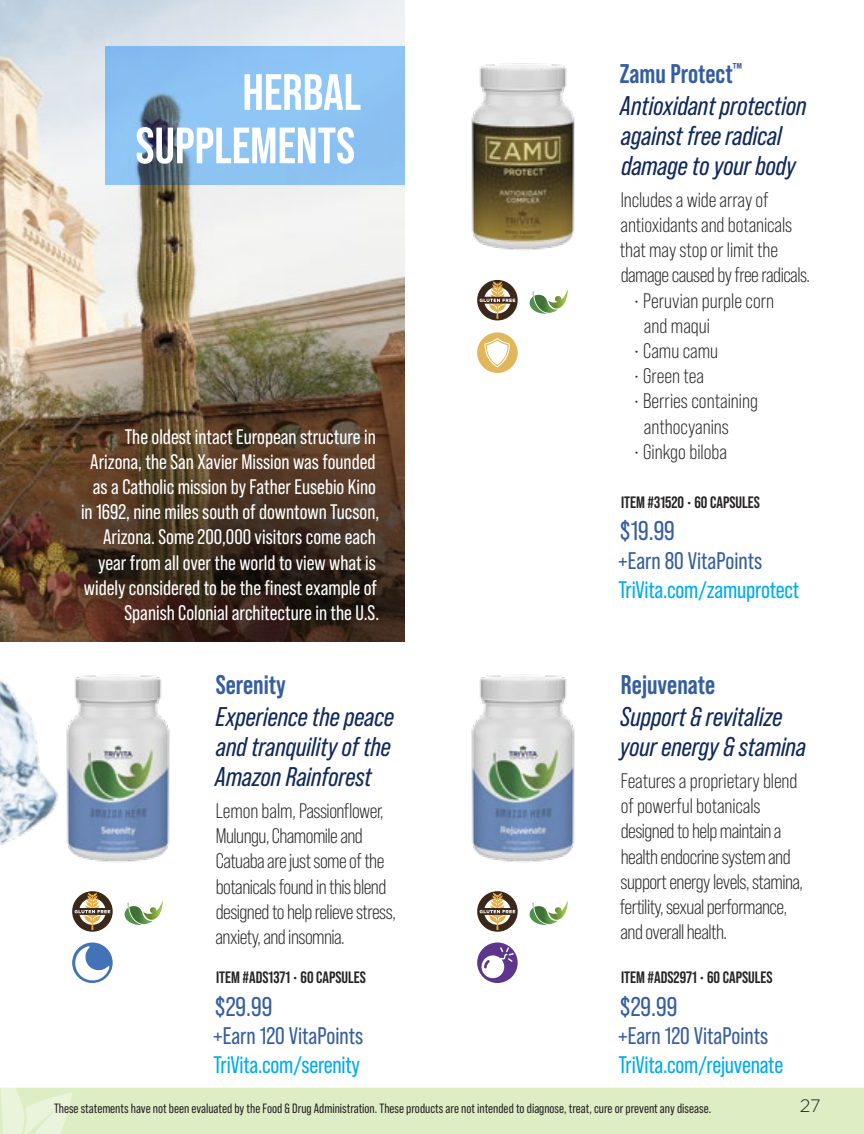
<style>
.page{position:relative;width:864px;height:1134px;background:#fff}
.page>*{position:absolute;margin:0;border:0;box-sizing:border-box;transform-origin:0 0}
.t1{font:700 51px/53.4px "Bebas Neue Pro";color:#fff;text-align:right}
.t2{font:italic 27px/30.8px "Bebas Neue Pro";color:#11295c}
.t3{font:700 27px "Bebas Neue Pro";color:#355ea0}
.t4{font:27px "Bebas Neue Pro";color:#355ea0}
.t5{font:24px "Bebas Neue Pro";letter-spacing:-.01em;color:#00acec}
.t6{font:24px "Bebas Neue Pro";color:#355ea0}
.t7{font:21px/25.2px "Bebas Neue Pro";letter-spacing:-.025em;color:#272425}
.t8{font:21px/25.2px "Bebas Neue Pro";color:#fff;text-align:right}
.t9{font:21px/25.2px "Bebas Neue Pro";letter-spacing:-.005em;color:#272425}
.t10{font:21px/25.2px "Bebas Neue Pro";color:#272425}
.t11{font:300 18px "Gotham";color:#272425}
.t12{font:700 16.5px "Bebas Neue Pro";color:#272425}
.t13{font:13.5px "Bebas Neue Pro";color:#272425}
.s1{font-weight:700;font-style:normal;color:#355ea0}
</style>
<div class="page">
<div style="left:0;top:1085px;width:864px;height:49px;background:#ddeec5"></div>
<svg style="left:0;top:1087px;width:72px;height:47px"></svg>
<hr style="left:0;top:1084px;width:864px;height:3px;background:#fff">
<img style="left:0;top:0;width:405px;height:320px">
<img style="left:0;top:680px;width:75px;height:288px">
<svg style="left:106px;top:46px;width:299px;height:139px;fill:#8cc3f3"></svg>
<img style="left:471px;top:63px;width:104px;height:187px">
<img style="left:471px;top:674px;width:104px;height:188px">
<div style="left:477px;top:280px;width:41px;height:40px;border:7px solid #3c281a;border-radius:50%"></div>
<svg style="left:480px;top:281px;width:35px;height:38px"></svg>
<div style="left:477px;top:332px;width:41px;height:41px;background:#e2b75c;border-radius:50%"></div>
<svg style="left:484px;top:338px;width:26px;height:29px"></svg>
<div style="left:477px;top:891px;width:41px;height:41px;border:7px solid #3c281a;border-radius:50%"></div>
<svg style="left:480px;top:893px;width:35px;height:37px"></svg>
<svg style="left:530px;top:290px;width:38px;height:24px"></svg>
<svg style="left:530px;top:901px;width:38px;height:24px"></svg>
<div style="left:477px;top:943px;width:41px;height:40px;background:#5b368b;border-radius:50%"></div>
<svg style="left:482px;top:947px;width:32px;height:31px"></svg>
<img style="left:54px;top:674px;width:116px;height:191px">
<div style="left:72px;top:891px;width:41px;height:41px;border:7px solid #3c281a;border-radius:50%"></div>
<svg style="left:75px;top:893px;width:35px;height:37px"></svg>
<svg style="left:125px;top:901px;width:38px;height:24px"></svg>
<div style="left:72px;top:943px;width:41px;height:40px;background:#4173b6;border-radius:50%"></div>
<svg style="left:73px;top:946px;width:37px;height:36px"></svg>
<img style="left:0;top:320px;width:405px;height:322px">
<h1 class="t1" style="left:136px;top:65px;width:227px">HERBAL<br>SUPPLEMENTS</h1>
<p class="t2" style="left:620px;top:58px;width:188px"><span class="s1">Zamu Protect</span><sup>™<br></sup>Antioxidant protection against free radical damage to your body</p>
<p class="t9" style="left:620px;top:187px;width:192px">Includes a wide array of antioxidants and botanicals that may stop or limit the damage caused by free radicals.</p>
<p class="t10" style="left:644px;top:288px;width:132px;text-indent:-10px">• Peruvian purple corn and maqui</p>
<p class="t10" style="left:633px;top:338px;width:86px">• Camu camu</p>
<p class="t10" style="left:633px;top:363px;width:72px">• Green tea</p>
<p class="t10" style="left:644px;top:389px;width:116px;text-indent:-10px">• Berries containing anthocyanins</p>
<p class="t10" style="left:633px;top:439px;width:95px">• Ginkgo biloba</p>
<p class="t8" style="left:81px;top:424px;width:300px">The oldest intact European structure in Arizona, the San Xavier Mission was founded as a Catholic mission by Father Eusebio Kino in 1692, nine miles south of downtown Tucson, Arizona. Some 200,000 visitors come each year from all over the world to view what is widely considered to be the finest example of Spanish Colonial architecture in the U.S.</p>
<p class="t12" style="left:621px;top:492px;width:140px">ITEM #31520 • 60 CAPSULES</p>
<p class="t4" style="left:620px;top:515px;width:57px">$19.99</p>
<p class="t6" style="left:618px;top:547px;width:146px">+Earn 80 VitaPoints</p>
<p class="t5" style="left:618px;top:576px;width:182px">TriVita.com/zamuprotect</p>
<p class="t3" style="left:216px;top:669px;width:72px">Serenity</p>
<p class="t2" style="left:215px;top:702px;width:180px;line-height:30px">Experience the peace and tranquility of the<br>Amazon Rainforest</p>
<p class="t7" style="left:216px;top:798px;width:182px">Lemon balm, Passionflower,<br>Mulungu, Chamomile and<br>Catuaba are just some of the botanicals found in this blend designed to help relieve stress, anxiety, and insomnia.</p>
<p class="t12" style="left:216px;top:968px;width:152px">ITEM #ADS1371 • 60 CAPSULES</p>
<p class="t4" style="left:215px;top:991px;width:59px">$29.99</p>
<p class="t6" style="left:213px;top:1023px;width:152px">+Earn 120 VitaPoints</p>
<p class="t5" style="left:213px;top:1051px;width:148px">TriVita.com/serenity</p>
<p class="t3" style="left:621px;top:669px;width:96px">Rejuvenate</p>
<p class="t2" style="left:620px;top:702px;width:188px;line-height:30px">Support &amp; revitalize your energy &amp; stamina</p>
<p class="t7" style="left:620px;top:768px;width:185px">Features a proprietary blend of powerful botanicals designed to help maintain a health endocrine system and support energy levels, stamina, fertility, sexual performance, and overall health.</p>
<p class="t12" style="left:621px;top:968px;width:153px">ITEM #ADS2971 • 60 CAPSULES</p>
<p class="t4" style="left:620px;top:991px;width:59px">$29.99</p>
<p class="t6" style="left:618px;top:1023px;width:152px">+Earn 120 VitaPoints</p>
<p class="t5" style="left:618px;top:1051px;width:166px">TriVita.com/rejuvenate</p>
<p class="t13" style="left:54px;top:1101px;width:659px">These statements have not been evaluated by the Food &amp; Drug Administration. These products are not intended to diagnose, treat, cure or prevent any disease.</p>
<p class="t11" style="left:800px;top:1095px;width:22px">27</p>
</div>
